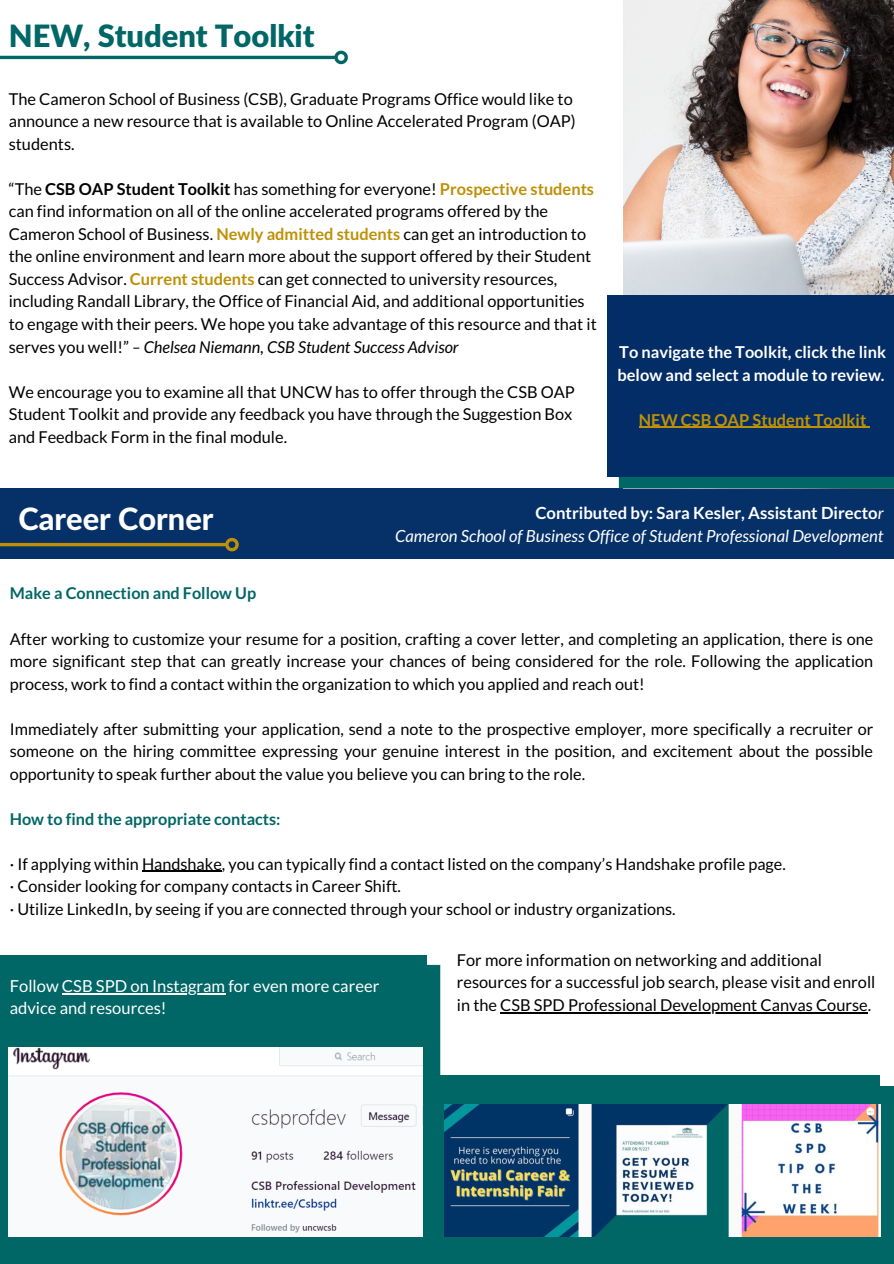
<style>
.page{position:relative;width:894px;height:1264px;background:#fff}
.page>*{position:absolute;margin:0;border:0;box-sizing:border-box;transform-origin:0 0}
.t1{font:900 30.75px "Lato Latin";color:#066}
.t2{font:800 30.75px "Lato Latin";color:#fff}
.t3{font:italic 16.65px "Lato";color:#fff}
.t4{font:700 16.65px "Lato";color:#fff}
.t5{font:16.5px/22.5px "Lato";color:#fff}
.t6{font:16.35px/22.5px "Lato";color:#000}
.t7{font:700 16.35px/22.5px "Lato";color:#fff}
.t8{font:700 16.35px "Lato";color:#be9006}
.t9{font:16.2px/22.5px "Lato";color:#000;text-align:justify}
.t10{font:700 16.2px "Lato";color:#066}
.s1{font-weight:700}
.s2{font-weight:700;color:#be9006}
.s3{font-style:italic}
.s4{font-weight:400;font-style:italic}
</style>
<div class="page">
<div style="left:0;top:488px;width:893px;height:71px;background:#032d66"></div>
<hr style="left:142px;top:870px;width:80px;height:2px;background:#000">
<hr style="left:0;top:543px;width:225px;height:3px;background:#be9006">
<svg style="left:222px;top:537px;width:17px;height:15px"></svg>
<hr style="left:0;top:56px;width:334px;height:3px;background:#066">
<svg style="left:331px;top:50px;width:17px;height:15px"></svg>
<div style="left:0;top:955px;width:427px;height:308px;background:#066"></div>
<div style="left:0;top:1075px;width:879px;height:188px;background:#066"></div>
<img style="left:9px;top:1047px;width:413px;height:189px">
<img style="left:444px;top:1104px;width:435px;height:132px">
<img style="left:623px;top:0;width:270px;height:489px">
<div style="left:618px;top:477px;width:275px;height:11px;background:#066"></div>
<div style="left:607px;top:295px;width:286px;height:182px;background:#032d66"></div>
<hr style="left:500px;top:1011px;width:367px;height:2px;background:#000">
<hr style="left:638px;top:427px;width:42px;height:1px;background:#be9006">
<hr style="left:680px;top:427px;width:186px;height:1px;background:#be9006">
<hr style="left:62px;top:992px;width:163px;height:2px;background:#fff">
<p class="t1" style="left:9px;top:22px;width:307px">NEW, Student Toolkit</p>
<p class="t6" style="left:9px;top:87px;width:568px">The Cameron School of Business (CSB), Graduate Programs Office would like to announce a new resource that is available to Online Accelerated Program (OAP) students.</p>
<p class="t6" style="left:9px;top:177px;width:589px">“The <span class="s1">CSB OAP Student Toolkit</span> has something for everyone! <span class="s2">Prospective students </span>can find information on all of the online accelerated programs offered by the Cameron School of Business. <span class="s2">Newly admitted students</span> can get an introduction to the online environment and learn more about the support offered by their Student Success Advisor. <span class="s2">Current students</span> can get connected to university resources, including Randall Library, the Office of Financial Aid, and additional opportunities to engage with their peers. We hope you take advantage of this resource and that it serves you well!” <span class="s3">– Chelsea Niemann, CSB Student Success Advisor</span></p>
<p class="t6" style="left:9px;top:380px;width:567px">We encourage you to examine all that UNCW has to offer through the CSB OAP<br>Student Toolkit and provide any feedback you have through the Suggestion Box and Feedback Form in the final module.</p>
<p class="t7" style="left:617px;top:340px;width:270px">To navigate the Toolkit, click the link below and select a module to review.</p>
<p class="t8" style="left:638px;top:409px;width:229px">NEW CSB OAP Student Toolkit</p>
<p class="t2" style="left:19px;top:505px;width:196px">Career Corner</p>
<p class="t4" style="left:535px;top:503px;width:349px">Contributed by: Sara Kesler, Assistant Directo<span class="s4">r</span></p>
<p class="t3" style="left:395px;top:525px;width:490px">Cameron School of Business Office of Student Professional Development</p>
<p class="t10" style="left:10px;top:583px;width:248px">Make a Connection and Follow Up</p>
<p class="t9" style="left:10px;top:627px;width:864px">After working to customize your resume for a position, crafting a cover letter, and completing an application, there is one more significant step that can greatly increase your chances of being considered for the role. Following the application process, work to find a contact within the organization to which you applied and reach out!</p>
<p class="t9" style="left:10px;top:717px;width:864px">Immediately after submitting your application, send a note to the prospective employer, more specifically a recruiter or someone on the hiring committee expressing your genuine interest in the position, and excitement about the possible opportunity to speak further about the value you believe you can bring to the role.</p>
<p class="t10" style="left:10px;top:808px;width:272px">How to find the appropriate contacts:</p>
<p class="t9" style="left:10px;top:852px;width:777px">· If applying within Handshake, you can typically find a contact listed on the company’s Handshake profile page.</p>
<p class="t9" style="left:10px;top:874px;width:392px">· Consider looking for company contacts in Career Shift.</p>
<p class="t9" style="left:10px;top:897px;width:667px">· Utilize LinkedIn, by seeing if you are connected through your school or industry organizations.</p>
<p class="t6" style="left:457px;top:948px;width:420px">For more information on networking and additional resources for a successful job search, please visit and enroll in the CSB SPD Professional Development Canvas Course.</p>
<p class="t5" style="left:10px;top:974px;width:371px">Follow CSB SPD on Instagram for even more career advice and resources!</p>
</div>
